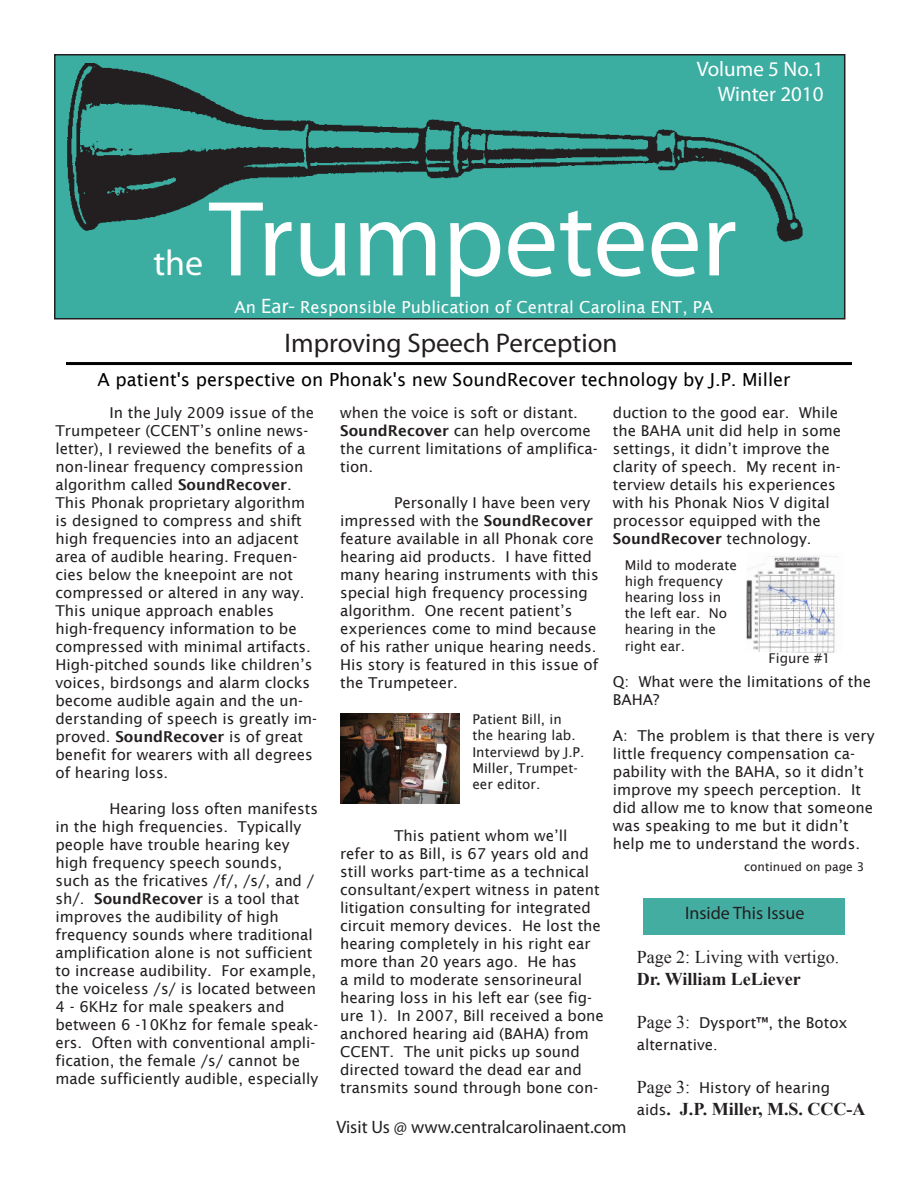
<style>
.page{position:relative;width:918px;height:1188px;background:#fff}
.page>*{position:absolute;margin:0;border:0;box-sizing:border-box;transform-origin:0 0}
.t1{font:108px "Myriad Pro";color:#fff}
.t2{font:36px "Myriad Pro";color:#fff}
.t3{font:27px "Myriad Pro";color:#231f20}
.t4{font:21px "Myriad Pro";color:#fff}
.Normal__Web{font:18px "Lucida Sans";color:#000}
.Body_Text{font:18px "Myriad Pro";color:#231f20}
.t5{font:18px/21.6px "Times New Roman";color:#231f20}
.t6{font:700 18px "Times New Roman";color:#231f20}
.t7{font:16.5px "Lucida Sans";color:#fff}
.t8{font:15px/18px "Lucida Sans";color:#231f20}
.t9{font:13.5px/16.2px "Lucida Sans";color:#231f20}
.t10{font:12px "Lucida Sans";color:#231f20}
.s1{font-family:"Myriad Pro";font-size:21px}
.s2{font-weight:600}
.s3{font-weight:700}
.s4{font-family:"Times New Roman";font-size:18px}
.s5{font-family:"Lucida Sans";font-weight:400;font-size:15px}
</style>
<div class="page">
<div style="left:643px;top:898px;width:202px;height:37px;background:#44ada1"></div>
<div style="left:55px;top:55px;width:790px;height:264px;background:#3bada1"></div>
<div style="left:54px;top:54px;width:791px;height:266px;border:2px solid #231f20"></div>
<img style="left:68px;top:63px;width:735px;height:178px">
<hr style="left:66px;top:362px;width:786px;height:3px;background:#000">
<img style="left:340px;top:714px;width:120px;height:90px">
<img style="left:746px;top:556px;width:92px;height:97px">
<p class="t4" style="left:697px;top:56px;width:128px">Volume 5 No.1</p>
<p class="t4" style="left:718px;top:81px;width:107px">Winter 2010</p>
<p class="t1" style="left:209px;top:173px;width:529px">Trumpeteer</p>
<p class="t2" style="left:153px;top:241px;width:51px">the</p>
<p class="t7" style="left:234px;top:297px;width:480px">An <span class="s1">Ear-</span> Responsible Publication of Central Carolina ENT, PA</p>
<p class="t3" style="left:285px;top:326px;width:335px">Improving Speech Perception</p>
<p class="Normal__Web" style="left:98px;top:370px;width:695px">A patient's perspective on Phonak's new SoundRecover technology by J.P. Miller</p>
<p class="t8" style="left:56px;top:404px;width:263px;text-indent:54px">In the July 2009 issue of the Trumpeteer (CCENT’s online news&shy;letter), I reviewed the benefits of a non-linear frequency compression algorithm called <span class="s2">SoundRecover</span>.<br>This Phonak proprietary algorithm is designed to compress and shift high frequencies into an adjacent area of audible hearing. Frequen&shy;cies below the kneepoint are not compressed or altered in any way.<br>This unique approach enables high-frequency information to be compressed with minimal artifacts.<br>High-pitched sounds like children’s voices, birdsongs and alarm clocks become audible again and the un&shy;derstanding of speech is greatly im&shy;proved. <span class="s2">SoundRecover</span> is of great benefit for wearers with all degrees of hearing loss.</p>
<p class="t8" style="left:56px;top:800px;width:264px;text-indent:54px">Hearing loss often manifests in the high frequencies. Typically people have trouble hearing key high frequency speech sounds, such as the fricatives /f/, /s/, and / sh/. <span class="s2">SoundRecover</span> is a tool that improves the audibility of high frequency sounds where traditional amplification alone is not sufficient to increase audibility. For example, the voiceless /s/ is located between 4 - 6KHz for male speakers and between 6 -10Khz for female speak&shy;ers. Often with conventional ampli&shy;fication, the female /s/ cannot be made sufficiently audible, especially</p>
<p class="t8" style="left:340px;top:404px;width:259px">when the voice is soft or distant.<br><span class="s2">SoundRecover</span> can help overcome the current limitations of amplifica&shy;tion.</p>
<p class="t8" style="left:340px;top:494px;width:260px;text-indent:54px">Personally I have been very impressed with the <span class="s2">SoundRecover </span>feature available in all Phonak core hearing aid products. I have fitted many hearing instruments with this special high frequency processing algorithm. One recent patient’s experiences come to mind because of his rather unique hearing needs.<br>His story is featured in this issue of the Trumpeteer.</p>
<p class="t9" style="left:472px;top:711px;width:105px">Patient Bill, in the hearing lab.</p>
<p class="t9" style="left:472px;top:744px;width:113px">Interviewd by J.P.<br>Miller, Trumpet&shy;eer editor.</p>
<p class="t8" style="left:340px;top:827px;width:265px;text-indent:54px">This patient whom we’ll refer to as Bill, is 67 years old and still works part-time as a technical consultant/expert witness in patent litigation consulting for integrated circuit memory devices. He lost the hearing completely in his right ear more than 20 years ago. He has<br>a mild to moderate sensorineural hearing loss in his left ear (see fig&shy;ure 1). In 2007, Bill received a bone anchored hearing aid (BAHA) from CCENT. The unit picks up sound directed toward the dead ear and transmits sound through bone con-</p>
<p class="t8" style="left:613px;top:404px;width:230px">duction to the good ear. While the BAHA unit did help in some settings, it didn’t improve the clarity of speech. My recent in&shy;terview details his experiences with his Phonak Nios V digital processor equipped with the<br><span class="s2">SoundRecover</span> technology.</p>
<p class="t9" style="left:625px;top:557px;width:114px">Mild to moderate</p>
<p class="t9" style="left:625px;top:573px;width:104px">high frequency hearing loss in the left ear. No hearing in the right ear.</p>
<p class="t9" style="left:769px;top:651px;width:64px">Figure #1</p>
<p class="t8" style="left:613px;top:672px;width:260px">Q: What were the limitations of the<br>BAHA?</p>
<p class="t8" style="left:613px;top:726px;width:263px">A: The problem is that there is very little frequency compensation ca&shy;pability with the BAHA, so it didn’t improve my speech perception. It did allow me to know that someone was speaking to me but it didn’t help me to understand the words.</p>
<p class="t10" style="left:744px;top:860px;width:122px">continued on page 3</p>
<p class="Body_Text" style="left:685px;top:902px;width:121px">Inside This Issue</p>
<p class="t5" style="left:637px;top:946px;width:204px">Page 2: Living with vertigo.<br><span class="s3">Dr. William LeLiever</span></p>
<p class="t8" style="left:637px;top:1012px;width:213px;line-height:21.6px"><span class="s4">Page 3:</span> Dysport™, the Botox alternative<span class="s4">.</span></p>
<p class="t8" style="left:637px;top:1079px;width:195px"><span class="s4">Page 3:</span> History of hearing</p>
<p class="t6" style="left:637px;top:1096px;width:230px"><span class="s5">aids</span>. J.P. Miller, M.S. CCC-A</p>
<p class="Body_Text" style="left:336px;top:1116px;width:292px">Visit Us @ www.centralcarolinaent.com</p>
</div>
